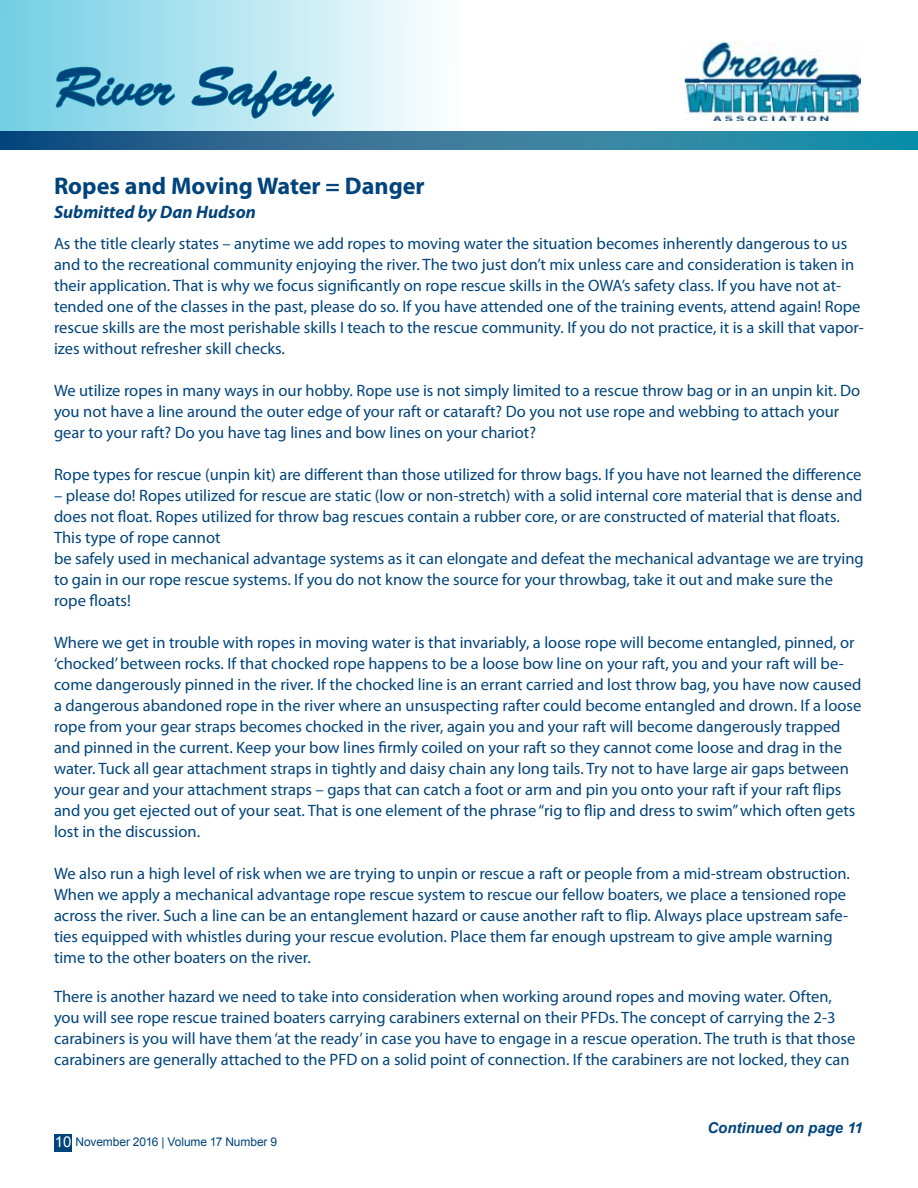
<style>
.page{position:relative;width:918px;height:1188px;background:#fff}
.page>*{position:absolute;margin:0;border:0;box-sizing:border-box;transform-origin:0 0}
.t1{font:54px "Brush Script Std";color:#00447c}
.t2{font:700 24.15px "Myriad Pro";color:#00447c}
.t3{font:italic 700 18px "Myriad Pro";color:#00447c}
.t4{font:16.5px/21px "Myriad Pro";color:#00447c}
.t5{font:italic 700 15px "Arial";color:#00447c}
.t6{font:12px "Arial";letter-spacing:-.01em;color:#00447c}
.s1{font-size:15px;color:#fff}
</style>
<div class="page">
<div style="left:54px;top:1134px;width:18px;height:18px;background:#00447c"></div>
<svg style="left:0;top:0;width:861px;height:131px"></svg>
<img style="left:685px;top:42px;width:175px;height:79px">
<svg style="left:55px;top:66px;width:121px;height:42px;background:#75c9dc"></svg>
<svg style="left:191px;top:66px;width:145px;height:52px;background:#9ed8e5"></svg>
<svg style="left:0;top:131px;width:918px;height:18px;background:#2a7699"></svg>
<h1 class="t1" style="left:54px;top:57px;width:280px">River Safety</h1>
<h2 class="t2" style="left:54px;top:170px;width:372px">Ropes and Moving Water = Danger</h2>
<p class="t3" style="left:54px;top:200px;width:203px">Submitted by Dan Hudson</p>
<p class="t4" style="left:54px;top:232px;width:811px">As the title clearly states – anytime we add ropes to moving water the situation becomes inherently dangerous to us and to the recreational community enjoying the river. The two just don’t mix unless care and consideration is taken in their application. That is why we focus significantly on rope rescue skills in the OWA’s safety class. If you have not at&shy;tended one of the classes in the past, please do so. If you have attended one of the training events, attend again! Rope rescue skills are the most perishable skills I teach to the rescue community. If you do not practice, it is a skill that vapor&shy;izes without refresher skill checks.</p>
<p class="t4" style="left:54px;top:379px;width:808px">We utilize ropes in many ways in our hobby. Rope use is not simply limited to a rescue throw bag or in an unpin kit. Do you not have a line around the outer edge of your raft or cataraft? Do you not use rope and webbing to attach your gear to your raft? Do you have tag lines and bow lines on your chariot?</p>
<p class="t4" style="left:54px;top:463px;width:809px">Rope types for rescue (unpin kit) are different than those utilized for throw bags. If you have not learned the difference</p>
<p class="t4" style="left:54px;top:484px;width:811px">– please do! Ropes utilized for rescue are static (low or non-stretch) with a solid internal core material that is dense and does not float. Ropes utilized for throw bag rescues contain a rubber core, or are constructed of material that floats.<br>This type of rope cannot<br>be safely used in mechanical advantage systems as it can elongate and defeat the mechanical advantage we are trying to gain in our rope rescue systems. If you do not know the source for your throwbag, take it out and make sure the rope floats!</p>
<p class="t4" style="left:54px;top:631px;width:809px">Where we get in trouble with ropes in moving water is that invariably, a loose rope will become entangled, pinned, or ‘chocked’ between rocks. If that chocked rope happens to be a loose bow line on your raft, you and your raft will be&shy;come dangerously pinned in the river. If the chocked line is an errant carried and lost throw bag, you have now caused a dangerous abandoned rope in the river where an unsuspecting rafter could become entangled and drown. If a loose rope from your gear straps becomes chocked in the river, again you and your raft will become dangerously trapped and pinned in the current. Keep your bow lines firmly coiled on your raft so they cannot come loose and drag in the water. Tuck all gear attachment straps in tightly and daisy chain any long tails. Try not to have large air gaps between your gear and your attachment straps – gaps that can catch a foot or arm and pin you onto your raft if your raft flips and you get ejected out of your seat. That is one element of the phrase “rig to flip and dress to swim” which often gets lost in the discussion.</p>
<p class="t4" style="left:54px;top:862px;width:798px">We also run a high level of risk when we are trying to unpin or rescue a raft or people from a mid-stream obstruction.<br>When we apply a mechanical advantage rope rescue system to rescue our fellow boaters, we place a tensioned rope across the river. Such a line can be an entanglement hazard or cause another raft to flip. Always place upstream safe&shy;ties equipped with whistles during your rescue evolution. Place them far enough upstream to give ample warning time to the other boaters on the river.</p>
<p class="t4" style="left:54px;top:985px;width:803px">There is another hazard we need to take into consideration when working around ropes and moving water. Often, you will see rope rescue trained boaters carrying carabiners external on their PFDs. The concept of carrying the 2-3 carabiners is you will have them ‘at the ready’ in case you have to engage in a rescue operation. The truth is that those carabiners are generally attached to the PFD on a solid point of connection. If the carabiners are not locked, they can</p>
<p class="t6" style="left:55px;top:1134px;width:224px"><span class="s1">10</span> November 2016 | Volume 17 Number 9</p>
<p class="t5" style="left:707px;top:1118px;width:157px">Continued on page 11</p>
</div>
